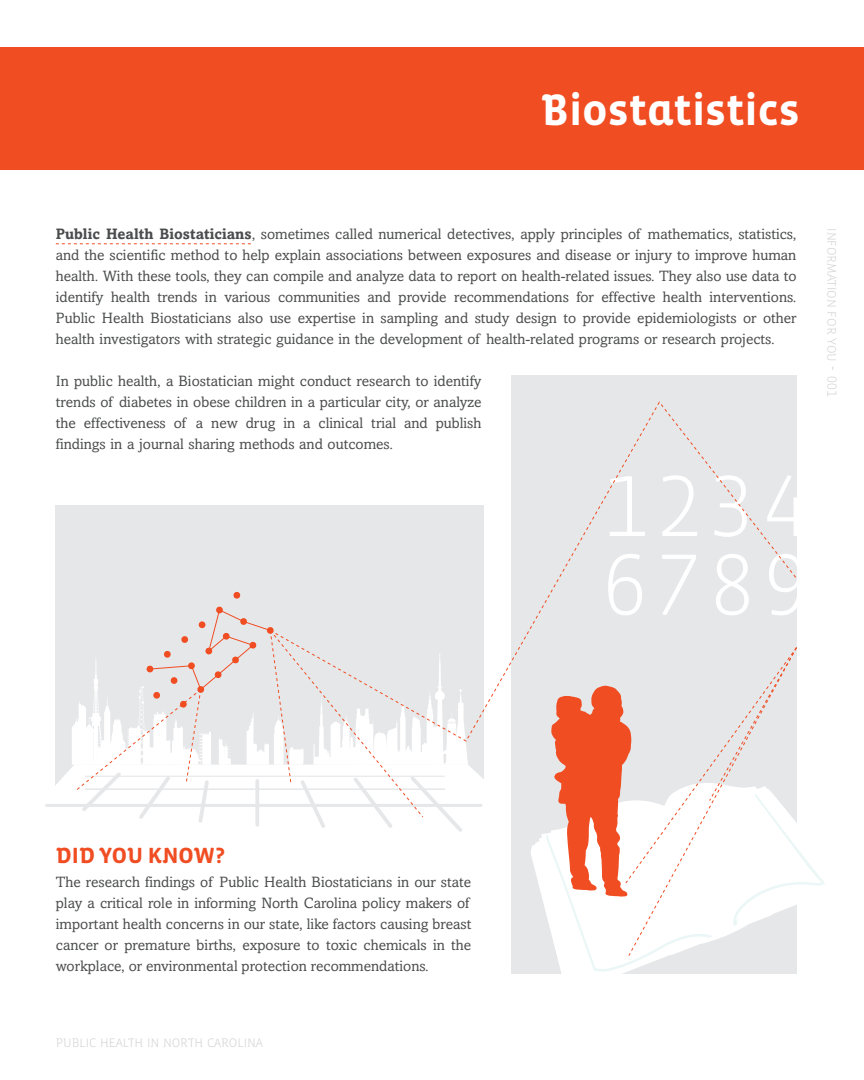
<style>
.page{position:relative;width:864px;height:1080px;background:#fff}
.page>*{position:absolute;margin:0;border:0;box-sizing:border-box;transform-origin:0 0}
.t1{font:700 45px "Vista Sans Alt";color:#fff}
.t2{font:700 22.5px "Vista Sans Alt";color:#f04d22}
.t3{font:15px/21px "Amasis";color:#4b4c4d;text-align:justify}
.t4{font:300 12.6px "Vista Sans Alt";color:#d1d2d4}
.s1{font-weight:700}
.s2{font-size:18px}
.s3{font-size:13.5px}
</style>
<div class="page">
<div style="left:511px;top:376px;width:286px;height:598px;background:#e6e7e9"></div>
<svg style="left:531px;top:834px;width:94px;height:140px"></svg>
<div style="left:0;top:47px;width:864px;height:123px;background:#f04d22"></div>
<div style="left:56px;top:505px;width:428px;height:284px;background:#e6e7e9"></div>
<svg style="left:233px;top:591px;width:8px;height:8px"></svg>
<svg style="left:56px;top:244px;width:195px;height:1px"></svg>
<svg style="left:499px;top:401px;width:298px;height:283px"></svg>
<svg style="left:47px;top:606px;width:452px;height:226px"></svg>
<svg style="left:545px;top:647px;width:280px;height:325px"></svg>
<h1 class="t1" style="left:541px;top:87px;width:260px">Biostatistics</h1>
<p class="t3" style="left:56px;top:223px;width:742px"><span class="s1">Public Health Biostaticians</span>, sometimes called numerical detectives, apply principles of mathematics, statistics, and the scientific method to help explain associations between exposures and disease or injury to improve human health. With these tools, they can compile and analyze data to report on health-related issues. They also use data to identify health trends in various communities and provide recommendations for effective health interventions.<br>Public Health Biostaticians also use expertise in sampling and study design to provide epidemiologists or other health investigators with strategic guidance in the development of health-related programs or research projects.</p>
<p class="t3" style="left:56px;top:370px;width:427px">In public health, a Biostatician might conduct research to identify trends of diabetes in obese children in a particular city, or analyze the effectiveness of a new drug in a clinical trial and publish findings in a journal sharing methods and outcomes.</p>
<p class="t4" style="left:838px;top:228px;width:170px;rotate:90deg">INFORMATION FOR YOU <span class="s2">-</span> <span class="s3">001</span></p>
<h2 class="t2" style="left:56px;top:844px;width:171px">DID YOU KNOW?</h2>
<p class="t3" style="left:56px;top:871px;width:417px;text-align:left">The research findings of Public Health Biostaticians in our state play a critical role in informing North Carolina policy makers of important health concerns in our state, like factors causing breast cancer or premature births, exposure to toxic chemicals in the workplace, or environmental protection recommendations.</p>
<p class="t4" style="left:56px;top:1036px;width:209px">PUBLIC HEALTH IN NORTH CAROLINA</p>
</div>
